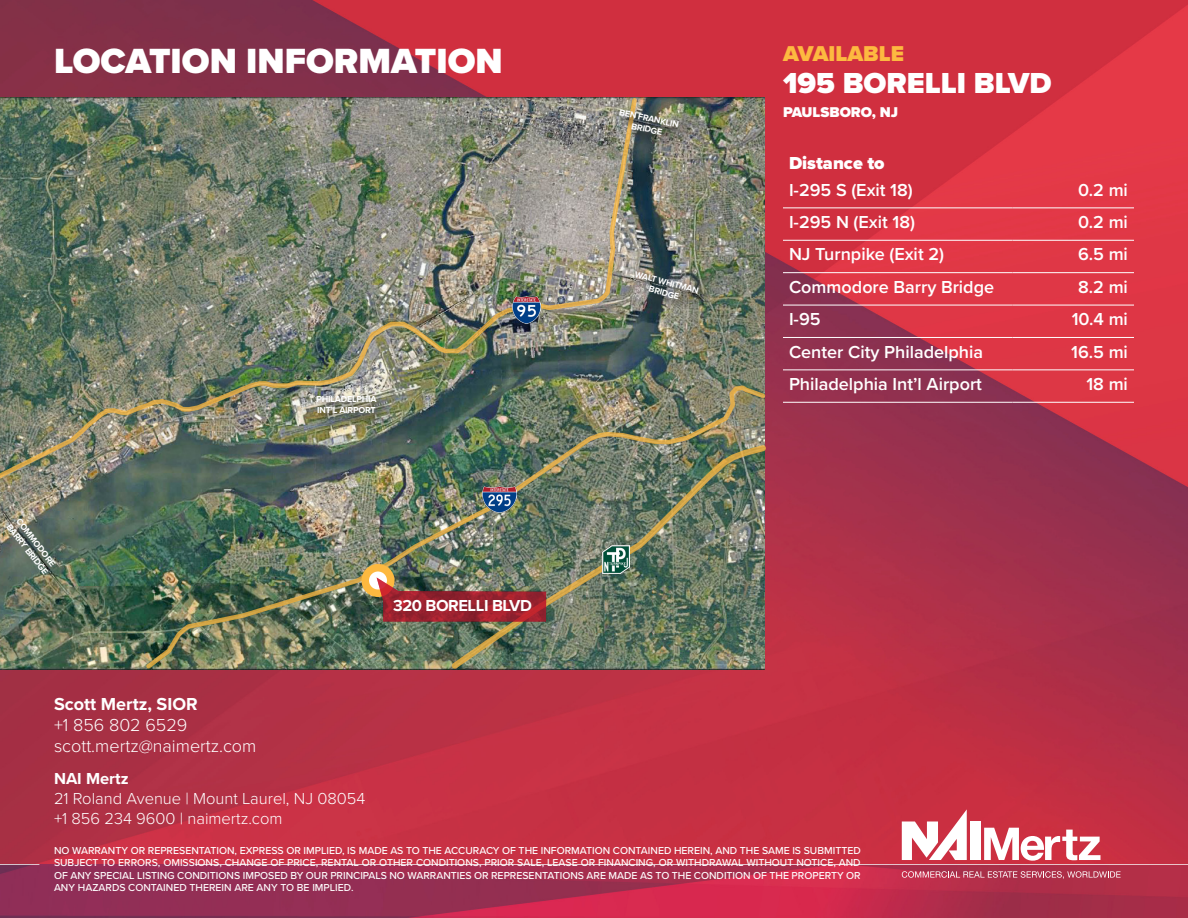
<style>
.page{position:relative;width:1188px;height:918px;background:#fff}
.page>*{position:absolute;margin:0;border:0;box-sizing:border-box;transform-origin:0 0}
.t1{font:900 36.3px "Proxima Nova";color:#fff}
.t2{font:900 30px "Proxima Nova";color:#fff}
.t3{font:900 22.35px "Proxima Nova";color:#fdb940}
.t4{font:600 18px "Proxima Nova";color:#fff}
.t5{font:300 18px "Proxima Nova";color:#fff}
.t6{font:700 18px "Proxima Nova";color:#fff}
.t7{font:900 18px "Proxima Nova";color:#fff}
.t8{font:300 16.5px/19.8px "Proxima Nova";color:#fff}
.t9{font:700 16.5px "Proxima Nova";letter-spacing:-.025em;color:#fff}
.t10{font:700 16.5px "Proxima Nova";color:#fff}
.t11{font:900 14.7px "Proxima Nova";color:#fff}
.t12{font:500 10.5px/12.6px "Proxima Nova";color:#fff;text-align:justify}
.t13{font:700 9px "Proxima Nova";letter-spacing:-.025em;color:#fff}
</style>
<div class="page">
<img style="left:0;top:0;width:1188px;height:918px">
<img style="left:0;top:97px;width:765px;height:572px">
<div style="left:970px;top:822px;width:10px;height:38px;background:#fff"></div>
<svg style="left:902px;top:809px;width:65px;height:51px"></svg>
<svg style="left:984px;top:828px;width:116px;height:33px"></svg>
<svg style="left:902px;top:871px;width:219px;height:8px;background:#c46276"></svg>
<hr style="left:783px;top:207px;width:229px;height:1px;background:#fff">
<hr style="left:1012px;top:207px;width:122px;height:1px;background:#fff">
<hr style="left:783px;top:240px;width:229px;height:1px;background:#fff">
<hr style="left:1012px;top:240px;width:122px;height:1px;background:#fff">
<hr style="left:783px;top:272px;width:229px;height:1px;background:#fff">
<hr style="left:1012px;top:272px;width:122px;height:1px;background:#fff">
<hr style="left:783px;top:305px;width:229px;height:1px;background:#fff">
<hr style="left:1012px;top:305px;width:122px;height:1px;background:#fff">
<hr style="left:783px;top:337px;width:229px;height:1px;background:#fff">
<hr style="left:1012px;top:337px;width:122px;height:1px;background:#fff">
<hr style="left:783px;top:369px;width:229px;height:1px;background:#fff">
<hr style="left:1012px;top:369px;width:122px;height:1px;background:#fff">
<hr style="left:783px;top:402px;width:229px;height:1px;background:#fff">
<hr style="left:1012px;top:402px;width:122px;height:1px;background:#fff">
<div style="left:632px;top:268px;width:81px;height:46px;background:#231f20;opacity:.9"></div>
<img style="left:145px;top:384px;width:622px;height:286px">
<div style="left:365px;top:568px;width:26px;height:25px;background:#fff;border-radius:50%"></div>
<div style="left:362px;top:564px;width:32px;height:33px;border:8px solid #fdb940;border-radius:50%"></div>
<img style="left:450px;top:444px;width:318px;height:226px">
<img style="left:377px;top:578px;width:169px;height:44px">
<img style="left:603px;top:546px;width:26px;height:27px">
<img style="left:0;top:96px;width:638px;height:386px">
<div style="left:616px;top:107px;width:77px;height:42px;background:#231f20;opacity:.9"></div>
<img style="left:513px;top:296px;width:28px;height:28px">
<p class="t1" style="left:54px;top:34px;width:450px">LOCATION INFORMATION</p>
<p class="t13" style="left:316px;top:393px;width:62px">PHILADELPHIA</p>
<p class="t13" style="left:317px;top:404px;width:60px">INT’L AIRPORT</p>
<p class="t13" style="left:23px;top:515px;width:59px;rotate:52deg">COMMODORE</p>
<p class="t13" style="left:14px;top:521px;width:63px;rotate:52deg">BARRY BRIDGE</p>
<p class="t9" style="left:393px;top:593px;width:140px">320 BORELLI BLVD</p>
<p class="t6" style="left:54px;top:690px;width:145px">Scott Mertz, SIOR</p>
<p class="t5" style="left:54px;top:711px;width:135px">+1 856 802 6529</p>
<p class="t5" style="left:54px;top:732px;width:204px">scott.mertz@naimertz.com</p>
<p class="t10" style="left:54px;top:766px;width:76px">NAI Mertz</p>
<p class="t8" style="left:54px;top:788px;width:313px">21 Roland Avenue | Mount Laurel, NJ 08054 +1 856 234 9600 | naimertz.com</p>
<p class="t13" style="left:621px;top:106px;width:62px;rotate:12deg">BEN FRANKLIN</p>
<p class="t13" style="left:633px;top:119px;width:33px;rotate:12deg">BRIDGE</p>
<p class="t13" style="left:637px;top:267px;width:67px;rotate:15deg">WALT WHITMAN</p>
<p class="t13" style="left:651px;top:282px;width:33px;rotate:15deg">BRIDGE</p>
<p class="t3" style="left:783px;top:36px;width:123px">AVAILABLE</p>
<p class="t2" style="left:783px;top:60px;width:270px">195 BORELLI BLVD</p>
<p class="t11" style="left:783px;top:101px;width:117px">PAULSBORO, NJ</p>
<p class="t7" style="left:789px;top:150px;width:97px">Distance to</p>
<p class="t4" style="left:789px;top:176px;width:125px">I-295 S (Exit 18)</p>
<p class="t4" style="left:1078px;top:176px;width:51px">0.2 mi</p>
<p class="t4" style="left:789px;top:209px;width:128px">I-295 N (Exit 18)</p>
<p class="t4" style="left:1078px;top:209px;width:51px">0.2 mi</p>
<p class="t4" style="left:789px;top:241px;width:157px">NJ Turnpike (Exit 2)</p>
<p class="t4" style="left:1078px;top:241px;width:51px">6.5 mi</p>
<p class="t4" style="left:789px;top:273px;width:207px">Commodore Barry Bridge</p>
<p class="t4" style="left:1078px;top:273px;width:51px">8.2 mi</p>
<p class="t4" style="left:789px;top:306px;width:33px">I-95</p>
<p class="t4" style="left:1072px;top:306px;width:58px">10.4 mi</p>
<p class="t4" style="left:789px;top:338px;width:196px">Center City Philadelphia</p>
<p class="t4" style="left:1071px;top:338px;width:58px">16.5 mi</p>
<p class="t4" style="left:789px;top:371px;width:194px">Philadelphia Int’l Airport</p>
<p class="t4" style="left:1086px;top:371px;width:43px">18 mi</p>
<p class="t12" style="left:54px;top:843px;width:808px">NO WARRANTY OR REPRESENTATION, EXPRESS OR IMPLIED, IS MADE AS TO THE ACCURACY OF THE INFORMATION CONTAINED HEREIN, AND THE SAME IS SUBMITTED SUBJECT TO ERRORS, OMISSIONS, CHANGE OF PRICE, RENTAL OR OTHER CONDITIONS, PRIOR SALE, LEASE OR FINANCING, OR WITHDRAWAL WITHOUT NOTICE, AND OF ANY SPECIAL LISTING CONDITIONS IMPOSED BY OUR PRINCIPALS NO WARRANTIES OR REPRESENTATIONS ARE MADE AS TO THE CONDITION OF THE PROPERTY OR ANY HAZARDS CONTAINED THEREIN ARE ANY TO BE IMPLIED.</p>
</div>
